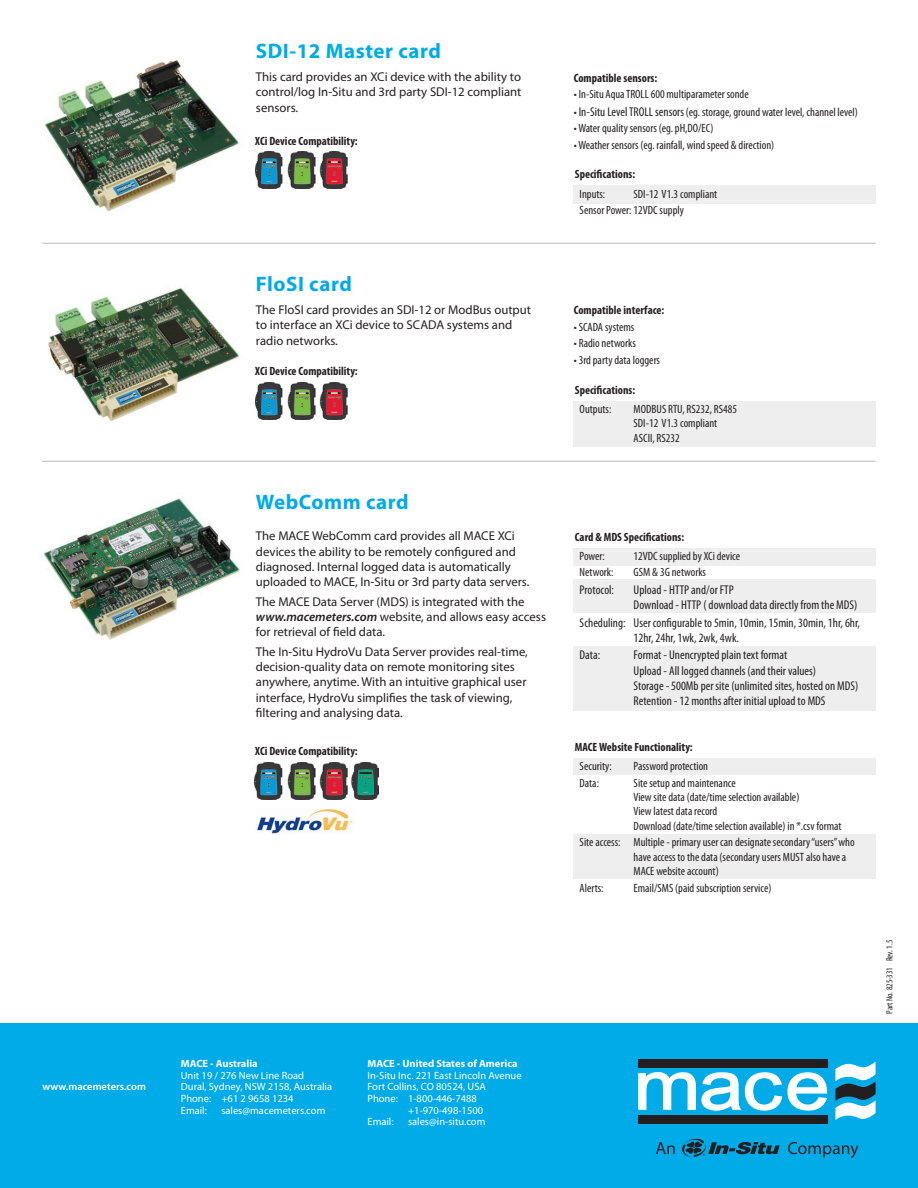
<style>
.page{position:relative;width:918px;height:1188px;background:#fff}
.page>*{position:absolute;margin:0;border:0;box-sizing:border-box;transform-origin:0 0}
.Subhead_1{font:700 21px "Myriad Pro";letter-spacing:.025em;color:#00abe7}
.Body_Text{font:12.75px/15.3px "Myriad Pro";color:#231f20}
.Body_Bullets{font:condensed 12.75px/15.3px "Myriad Pro";color:#231f20}
.Body_Bullets-2{font:condensed 12px/14.4px "Myriad Pro";color:#231f20}
.Subhead_3{font:700 condensed 12px "Myriad Pro";color:#231f20}
.t1{font:10.5px/11.6px "Myriad Pro";color:#fff}
.t2{font:600 10.5px "Myriad Pro";color:#fff}
.t3{font:700 10.5px "Myriad Pro";color:#fff}
.Body_-_Bullets{font:condensed 9px "Myriad Pro";color:#231f20}
.s1{font-size:12.75px}
.s2{font-weight:600;font-style:italic}
.s3{font-weight:700}
</style>
<div class="page">
<img style="left:48px;top:287px;width:192px;height:135px">
<img style="left:43px;top:498px;width:197px;height:142px">
<hr style="left:42px;top:243px;width:834px;height:1px;background:#bcbdc0">
<hr style="left:42px;top:461px;width:834px;height:1px;background:#bcbdc0">
<div style="left:574px;top:401px;width:302px;height:46px;background:#eeeeef"></div>
<div style="left:574px;top:548px;width:302px;height:17px;background:#eeeeef"></div>
<div style="left:574px;top:758px;width:302px;height:17px;background:#eeeeef"></div>
<div style="left:574px;top:834px;width:302px;height:44px;background:#eeeeef"></div>
<div style="left:574px;top:580px;width:302px;height:33px;background:#eeeeef"></div>
<div style="left:574px;top:647px;width:302px;height:64px;background:#eeeeef"></div>
<img style="left:45px;top:60px;width:194px;height:152px">
<div style="left:574px;top:185px;width:302px;height:18px;background:#eeeeef"></div>
<img style="left:255px;top:762px;width:28px;height:38px">
<img style="left:287px;top:762px;width:29px;height:38px">
<img style="left:319px;top:762px;width:29px;height:38px">
<img style="left:351px;top:762px;width:28px;height:38px">
<img style="left:255px;top:151px;width:28px;height:38px">
<img style="left:287px;top:151px;width:29px;height:38px">
<img style="left:319px;top:151px;width:29px;height:38px">
<img style="left:255px;top:382px;width:28px;height:37px">
<img style="left:287px;top:382px;width:29px;height:37px">
<img style="left:319px;top:382px;width:29px;height:37px">
<img style="left:256px;top:809px;width:98px;height:24px">
<div style="left:0;top:1023px;width:918px;height:165px;background:#00abe7"></div>
<div style="left:638px;top:1059px;width:189px;height:8px;background:#231f20"></div>
<div style="left:638px;top:1116px;width:189px;height:8px;background:#231f20"></div>
<svg style="left:638px;top:1072px;width:189px;height:39px"></svg>
<svg style="left:835px;top:1062px;width:41px;height:58px"></svg>
<svg style="left:656px;top:1138px;width:124px;height:19px"></svg>
<svg style="left:788px;top:1142px;width:70px;height:16px"></svg>
<p class="t2" style="left:43px;top:1080px;width:105px">www.macemeters.com</p>
<p class="Subhead_1" style="left:256px;top:37px;width:187px">SDI-12 Master card</p>
<p class="Body_Text" style="left:256px;top:69px;width:267px;text-align:justify">This card provides an XCi device with the ability to control/log In-Situ and 3rd party SDI-12 compliant sensors.</p>
<p class="Subhead_3" style="left:574px;top:70px;width:85px">Compatible sensors:</p>
<p class="Body_Bullets-2" style="left:574px;top:87px;width:176px">• In-Situ Aqua TROLL 600 multiparameter sonde</p>
<p class="Body_Bullets-2" style="left:574px;top:104px;width:286px">• <span class="s1">In-Situ Level TROLL sensors</span> (eg. storage, ground water level, channel level)</p>
<p class="Body_Bullets-2" style="left:574px;top:121px;width:141px">• Water quality sensors (eg. pH,DO/EC)</p>
<p class="Body_Bullets-2" style="left:574px;top:138px;width:202px">• Weather sensors (eg. rainfall, wind speed &amp; direction)</p>
<p class="Subhead_3" style="left:255px;top:133px;width:104px">XCi Device Compatibility:</p>
<p class="Subhead_3" style="left:575px;top:167px;width:62px">Specifications:</p>
<p class="Subhead_1" style="left:256px;top:270px;width:97px">FloSI card</p>
<p class="Body_Bullets-2" style="left:580px;top:186px;width:27px">Inputs:</p>
<p class="Body_Bullets-2" style="left:634px;top:186px;width:85px">SDI-12 V1.3 compliant</p>
<p class="Body_Bullets-2" style="left:580px;top:203px;width:106px">Sensor Power: 12VDC supply</p>
<p class="Body_Text" style="left:256px;top:302px;width:277px">The FloSI card provides an SDI-12 or ModBus output to interface an XCi device to SCADA systems and radio networks.</p>
<p class="Subhead_3" style="left:574px;top:303px;width:92px">Compatible interface:</p>
<p class="Body_Bullets-2" style="left:574px;top:319px;width:62px">• SCADA systems</p>
<p class="Body_Bullets-2" style="left:574px;top:336px;width:64px">• Radio networks</p>
<p class="Body_Bullets-2" style="left:574px;top:352px;width:88px">• 3rd party data loggers</p>
<p class="Subhead_3" style="left:255px;top:364px;width:104px">XCi Device Compatibility:</p>
<p class="Subhead_3" style="left:575px;top:382px;width:62px">Specifications:</p>
<p class="Subhead_1" style="left:256px;top:488px;width:154px">WebComm card</p>
<p class="Body_Text" style="left:256px;top:528px;width:275px">The MACE WebComm card provides all MACE XCi devices the ability to be remotely configured and diagnosed. Internal logged data is automatically uploaded to MACE, In-Situ or 3rd party data servers.</p>
<p class="Body_Text" style="left:256px;top:594px;width:292px">The MACE Data Server (MDS) is integrated with the <span class="s2">www.macemeters.com</span> website, and allows easy access for retrieval of field data.</p>
<p class="Body_Text" style="left:256px;top:644px;width:273px">The In-Situ HydroVu Data Server provides real-time, decision-quality data on remote monitoring sites anywhere, anytime. With an intuitive graphical user interface, HydroVu simplifies the task of viewing, filtering and analysing data.</p>
<p class="Subhead_3" style="left:255px;top:743px;width:104px">XCi Device Compatibility:</p>
<p class="Body_Bullets-2" style="left:580px;top:401px;width:33px">Outputs:</p>
<p class="Body_Bullets-2" style="left:634px;top:401px;width:105px">MODBUS RTU, RS232, RS485<br>SDI-12 V1.3 compliant<br>ASCII, RS232</p>
<p class="Subhead_3" style="left:575px;top:529px;width:111px">Card &amp; MDS Specifications:</p>
<p class="Body_Bullets-2" style="left:580px;top:549px;width:27px">Power:</p>
<p class="Body_Bullets-2" style="left:634px;top:549px;width:108px">12VDC supplied by XCi device</p>
<p class="Body_Bullets-2" style="left:580px;top:565px;width:35px">Network:</p>
<p class="Body_Bullets-2" style="left:634px;top:565px;width:74px">GSM &amp; 3G networks</p>
<p class="Body_Bullets" style="left:580px;top:582px;width:36px">Protocol:</p>
<p class="Body_Bullets" style="left:634px;top:582px;width:225px">Upload - HTTP and/or FTP<br>Download - HTTP ( download data directly from the MDS)</p>
<p class="Body_Bullets" style="left:634px;top:615px;width:228px;text-indent:-54px">Scheduling: User configurable to 5min, 10min, 15min, 30min, 1hr, 6hr,<br>12hr, 24hr, 1wk, 2wk, 4wk.</p>
<p class="Body_Bullets" style="left:580px;top:647px;width:22px">Data:</p>
<p class="Body_Bullets" style="left:634px;top:647px;width:226px">Format - Unencrypted plain text format<br>Upload - All logged channels (and their values)<br>Storage - 500Mb per site (unlimited sites, hosted on MDS)<br>Retention - 12 months after initial upload to MDS</p>
<p class="Subhead_3" style="left:575px;top:739px;width:119px">MACE Website Functionality:</p>
<p class="Body_Bullets-2" style="left:580px;top:759px;width:34px">Security:</p>
<p class="Body_Bullets-2" style="left:634px;top:759px;width:76px">Password protection</p>
<p class="Body_Bullets-2" style="left:580px;top:775px;width:21px">Data:</p>
<p class="Body_Bullets-2" style="left:634px;top:775px;width:209px">Site setup and maintenance<br>View site data (date/time selection available)<br>View latest data record<br>Download (date/time selection available) in *.csv format</p>
<p class="Body_Bullets-2" style="left:634px;top:835px;width:223px;text-indent:-54px">Site access: Multiple - primary user can designate secondary “users” who have access to the data (secondary users MUST also have a<br>MACE website account)</p>
<p class="Body_Bullets-2" style="left:580px;top:880px;width:25px">Alerts:</p>
<p class="Body_Bullets-2" style="left:634px;top:880px;width:139px">Email/SMS (paid subscription service)</p>
<p class="t3" style="left:181px;top:1057px;width:78px">MACE - Australia</p>
<p class="t1" style="left:181px;top:1069px;width:125px">Unit 19 / 276 New Line Road</p>
<p class="t1" style="left:181px;top:1081px;width:153px">Dural, Sydney, NSW 2158, Australia<br>Phone: +61 2 9658 1234<br>Email:</p>
<p class="t1" style="left:221px;top:1104px;width:106px">sales@macemeters.com</p>
<p class="t1" style="left:368px;top:1058px;width:156px"><span class="s3">MACE - United States of America<br></span>In-Situ Inc. 221 East Lincoln Avenue<br>Fort Collins, CO 80524, USA</p>
<p class="t1" style="left:368px;top:1093px;width:111px">Phone: 1-800-446-7488</p>
<p class="t1" style="left:408px;top:1104px;width:77px">+1-970-498-1500</p>
<p class="t1" style="left:368px;top:1116px;width:28px">Email:</p>
<p class="t1" style="left:408px;top:1116px;width:79px">sales@in-situ.com</p>
<p class="Body_-_Bullets" style="left:884px;top:1014px;width:75px;rotate:-90deg">Part No. 825-331 Rev. 1.5</p>
</div>
